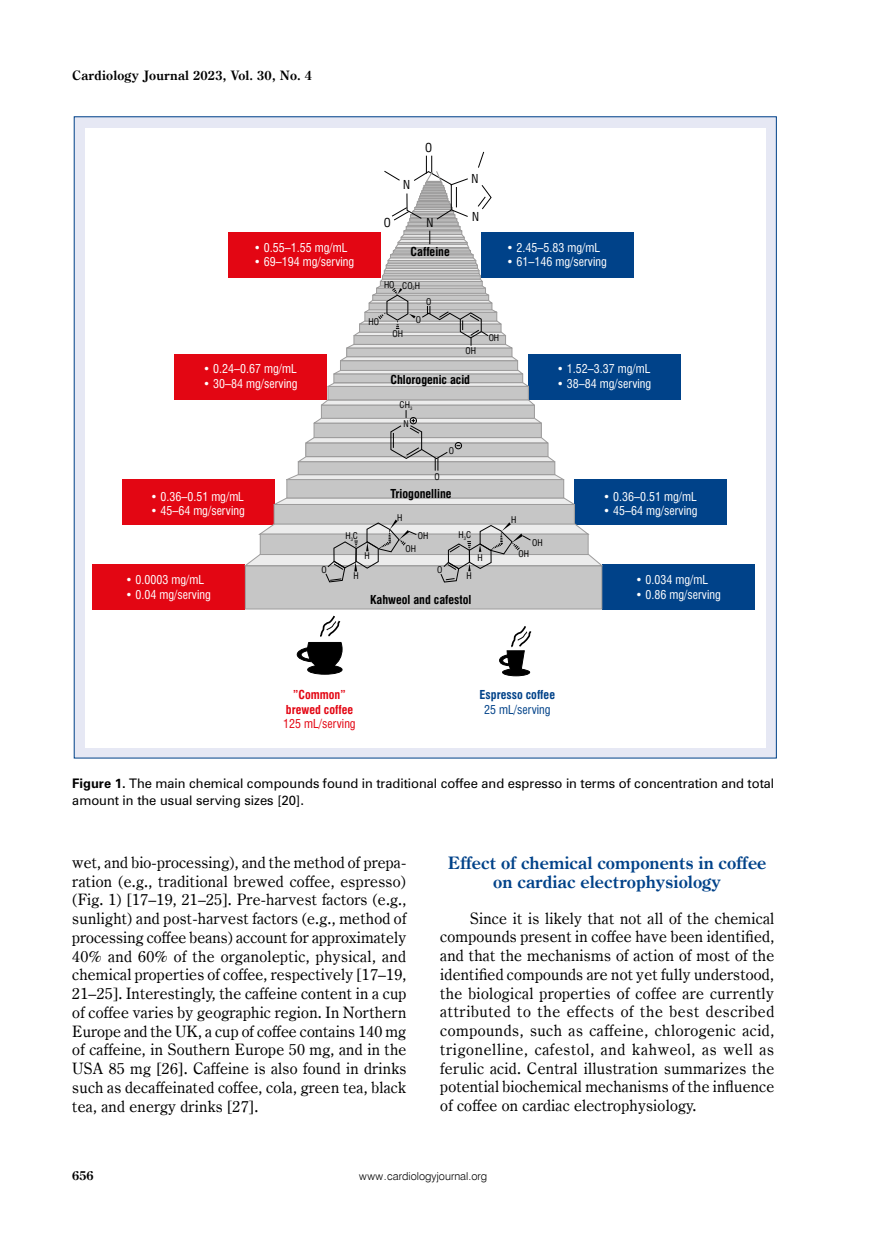
<style>
.page{position:relative;width:872px;height:1234px;background:#fff}
.page>*{position:absolute;margin:0;border:0;box-sizing:border-box;transform-origin:0 0}
.t1{font:700 17.25px/18.8px "Century Oldst EU";color:#004289;text-align:center}
.t2{font:15.75px/18.8px "Century Oldst EU";letter-spacing:.015em;color:#000;text-align:justify}
.t3{font:700 13.05px "Century Oldst EU";letter-spacing:.015em;color:#000}
.t4{font:700 12.75px "Century Oldst EU";color:#000}
.t5{font:12px "Swis 721 Cn EU";color:#fff}
.t6{font:12px/17.2px "Zurich PL";color:#000}
.t7{font:700 12px "Swis 721 Cn EU";color:#000}
.t8{font:700 12px/14.4px "Swis 721 Cn EU";color:#e30613;text-align:center}
.t9{font:700 12px "Swis 721 Cn EU";color:#004289}
.t10{font:12px "Swis 721 Cn EU";color:#e30613}
.t11{font:12px "Swis 721 Cn EU";color:#004289}
.t12{font:12px "Swis 721 Cn EU";color:#000}
.t13{font:10.95px "Swis 721 Lt EU";color:#000}
.t14{font:9px "Swis 721 Cn EU";color:#000}
.s1{font-weight:700}
</style>
<div class="page">
<div style="left:74px;top:117px;width:702px;height:641px;background:#e6e8f4"></div>
<div style="left:85px;top:128px;width:681px;height:620px;background:#fff"></div>
<div style="left:228px;top:233px;width:153px;height:45px;background:#e30613"></div>
<div style="left:175px;top:354px;width:152px;height:45px;background:#e30613"></div>
<div style="left:122px;top:479px;width:152px;height:45px;background:#e30613"></div>
<div style="left:92px;top:564px;width:153px;height:45px;background:#e30613"></div>
<div style="left:481px;top:233px;width:152px;height:45px;background:#004289"></div>
<div style="left:528px;top:354px;width:153px;height:45px;background:#004289"></div>
<div style="left:574px;top:479px;width:153px;height:45px;background:#004289"></div>
<div style="left:602px;top:564px;width:153px;height:45px;background:#004289"></div>
<div style="left:245px;top:565px;width:357px;height:44px;background:#c6c6c6"></div>
<div style="left:245px;top:565px;width:357px;height:44px;border:1px solid #9d9c9c"></div>
<svg style="left:273px;top:496px;width:302px;height:9px;background:#e1e0e0"></svg>
<svg style="left:328px;top:381px;width:201px;height:5px"></svg>
<svg style="left:335px;top:369px;width:189px;height:6px"></svg>
<svg style="left:341px;top:355px;width:178px;height:6px"></svg>
<div style="left:274px;top:504px;width:300px;height:20px;background:#c6c6c6"></div>
<div style="left:274px;top:504px;width:301px;height:20px;border:1px solid #9d9c9c"></div>
<div style="left:287px;top:479px;width:277px;height:19px;background:#c6c6c6"></div>
<div style="left:286px;top:479px;width:278px;height:19px;border:1px solid #9d9c9c"></div>
<div style="left:334px;top:374px;width:189px;height:8px;background:#c6c6c6"></div>
<div style="left:333px;top:373px;width:190px;height:10px;border:1px solid #9d9c9c"></div>
<div style="left:347px;top:348px;width:165px;height:8px;background:#c6c6c6"></div>
<div style="left:346px;top:347px;width:166px;height:10px;border:1px solid #9d9c9c"></div>
<div style="left:340px;top:361px;width:177px;height:9px;background:#c6c6c6"></div>
<div style="left:340px;top:360px;width:178px;height:11px;border:1px solid #9d9c9c"></div>
<div style="left:328px;top:386px;width:200px;height:14px;background:#c6c6c6"></div>
<div style="left:327px;top:386px;width:202px;height:14px;border:1px solid #9d9c9c"></div>
<svg style="left:296px;top:615px;width:47px;height:60px"></svg>
<svg style="left:499px;top:626px;width:33px;height:51px"></svg>
<svg style="left:243px;top:519px;width:361px;height:64px"></svg>
<svg style="left:283px;top:399px;width:284px;height:81px"></svg>
<svg style="left:343px;top:151px;width:172px;height:198px"></svg>
<p class="t3" style="left:72px;top:67px;width:241px">Cardiology Journal 2023, Vol. 30, No. 4</p>
<p class="t12" style="left:425px;top:140px;width:9px">O</p>
<p class="t12" style="left:384px;top:214px;width:9px">O</p>
<p class="t12" style="left:403px;top:177px;width:8px">N</p>
<p class="t12" style="left:426px;top:214px;width:8px">N</p>
<p class="t12" style="left:471px;top:171px;width:8px">N</p>
<p class="t12" style="left:472px;top:209px;width:8px">N</p>
<p class="t5" style="left:254px;top:239px;width:95px">• 0.55–1.55 mg/mL</p>
<p class="t5" style="left:254px;top:254px;width:102px">• 69–194 mg/serving</p>
<p class="t7" style="left:410px;top:244px;width:41px">Caffeine</p>
<p class="t5" style="left:506px;top:239px;width:95px">• 2.45–5.83 mg/mL</p>
<p class="t5" style="left:506px;top:254px;width:102px">• 61–146 mg/serving</p>
<p class="t14" style="left:384px;top:279px;width:38px">HO CO<sub>2</sub>H</p>
<p class="t14" style="left:426px;top:295px;width:7px">O</p>
<p class="t14" style="left:368px;top:315px;width:12px">HO</p>
<p class="t14" style="left:416px;top:314px;width:7px">O</p>
<p class="t14" style="left:392px;top:327px;width:12px">OH</p>
<p class="t14" style="left:489px;top:332px;width:12px">OH</p>
<p class="t14" style="left:465px;top:344px;width:12px">OH</p>
<p class="t5" style="left:203px;top:361px;width:95px">• 0.24–0.67 mg/mL</p>
<p class="t5" style="left:203px;top:375px;width:96px">• 30–84 mg/serving</p>
<p class="t7" style="left:390px;top:372px;width:81px">Chlorogenic acid</p>
<p class="t5" style="left:557px;top:361px;width:95px">• 1.52–3.37 mg/mL</p>
<p class="t5" style="left:557px;top:375px;width:96px">• 38–84 mg/serving</p>
<p class="t14" style="left:399px;top:399px;width:14px">CH<sub>3</sub></p>
<p class="t14" style="left:403px;top:417px;width:7px">N</p>
<p class="t14" style="left:449px;top:444px;width:7px">O</p>
<p class="t14" style="left:434px;top:470px;width:7px">O</p>
<p class="t5" style="left:150px;top:488px;width:95px">• 0.36–0.51 mg/mL</p>
<p class="t5" style="left:150px;top:503px;width:96px">• 45–64 mg/serving</p>
<p class="t7" style="left:390px;top:487px;width:63px">Triogonelline</p>
<p class="t14" style="left:397px;top:512px;width:7px">H</p>
<p class="t14" style="left:511px;top:513px;width:7px">H</p>
<p class="t5" style="left:603px;top:488px;width:95px">• 0.36–0.51 mg/mL</p>
<p class="t5" style="left:603px;top:503px;width:96px">• 45–64 mg/serving</p>
<p class="t5" style="left:125px;top:572px;width:80px">• 0.0003 mg/mL</p>
<p class="t5" style="left:125px;top:586px;width:87px">• 0.04 mg/serving</p>
<p class="t14" style="left:321px;top:563px;width:7px">O</p>
<p class="t14" style="left:345px;top:529px;width:14px">H<sub>3</sub>C</p>
<p class="t14" style="left:364px;top:550px;width:7px">H</p>
<p class="t14" style="left:418px;top:530px;width:12px">OH</p>
<p class="t14" style="left:405px;top:543px;width:12px">OH</p>
<p class="t14" style="left:458px;top:528px;width:14px">H<sub>3</sub>C</p>
<p class="t14" style="left:532px;top:537px;width:12px">OH</p>
<p class="t14" style="left:477px;top:551px;width:7px">H</p>
<p class="t14" style="left:518px;top:547px;width:12px">OH</p>
<p class="t14" style="left:353px;top:569px;width:7px">H</p>
<p class="t14" style="left:437px;top:563px;width:7px">O</p>
<p class="t14" style="left:466px;top:570px;width:7px">H</p>
<p class="t7" style="left:370px;top:592px;width:103px">Kahweol and cafestol</p>
<p class="t8" style="left:286px;top:688px;width:69px">”Common” brewed coffee</p>
<p class="t10" style="left:283px;top:715px;width:74px">125 mL/serving</p>
<p class="t9" style="left:479px;top:687px;width:77px">Espresso coffee</p>
<p class="t11" style="left:484px;top:701px;width:68px">25 mL/serving</p>
<p class="t5" style="left:635px;top:572px;width:74px">• 0.034 mg/mL</p>
<p class="t5" style="left:635px;top:586px;width:87px">• 0.86 mg/serving</p>
<p class="t6" style="left:72px;top:774px;width:703px"><span class="s1">Figure 1.</span> The main chemical compounds found in traditional coffee and espresso in terms of concentration and total amount in the usual serving sizes [20].</p>
<p class="t2" style="left:72px;top:853px;width:335px">wet, and bio-processing), and the method of prepa&shy;ration (e.g., traditional brewed coffee, espresso) (Fig. 1) [17–19, 21–25]. Pre-harvest factors (e.g., sunlight) and post-harvest factors (e.g., method of processing coffee beans) account for approximately 40% and 60% of the organoleptic, physical, and chemical properties of coffee, respectively [17–19, 21–25]. Interestingly, the caffeine content in a cup of coffee varies by geographic region. In Northern Europe and the UK, a cup of coffee contains 140 mg of caffeine, in Southern Europe 50 mg, and in the USA 85 mg [26]. Caffeine is also found in drinks such as decaffeinated coffee, cola, green tea, black tea, and energy drinks [27].</p>
<p class="t1" style="left:448px;top:854px;width:320px">Effect of chemical components in coffee on cardiac electrophysiology</p>
<p class="t2" style="left:440px;top:908px;width:336px;text-indent:30px">Since it is likely that not all of the chemical compounds present in coffee have been identified, and that the mechanisms of action of most of the identified compounds are not yet fully understood, the biological properties of coffee are currently attributed to the effects of the best described compounds, such as caffeine, chlorogenic acid, trigonelline, cafestol, and kahweol, as well as ferulic acid. Central illustration summarizes the potential biochemical mechanisms of the influence of coffee on cardiac electrophysiology.</p>
<p class="t4" style="left:72px;top:1167px;width:23px">656</p>
<p class="t13" style="left:359px;top:1169px;width:129px">www.cardiologyjournal.org</p>
</div>
